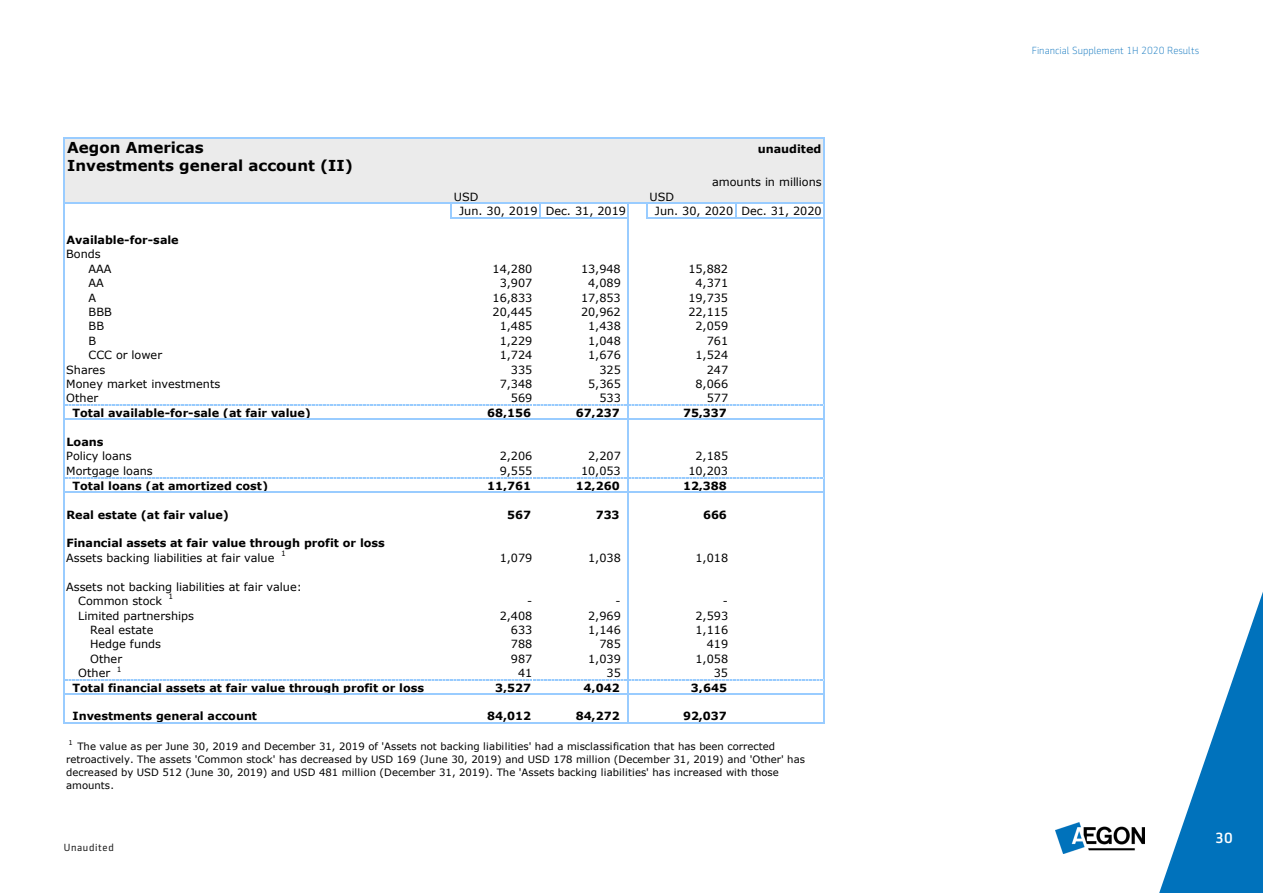
<style>
.page{position:relative;width:1263px;height:893px;background:#fff}
.page>*{position:absolute;margin:0;border:0;box-sizing:border-box;transform-origin:0 0}
.t1{font:700 15px "Verdana";color:#000}
.t2{font:500 15px "Sentico Sans DT";color:#fff}
.t3{font:11.25px/14.4px "Verdana";color:#000}
.t4{font:700 11.25px/14.4px "Verdana";color:#000}
.t5{font:300 10.5px "Sentico Sans DT";color:#2783c5}
.t6{font:10.5px "Sentico Sans DT";letter-spacing:.06em;color:#1d1d1d}
.t7{font:10.05px/13.2px "Verdana";color:#000}
.t8{font:7.5px "Verdana";color:#000}
.t9{font:6.75px "Verdana";color:#000}
.s1{font-weight:700}
.s2{font-weight:400}
</style>
<div class="page">
<svg style="left:1159px;top:592px;width:104px;height:301px"></svg>
<img style="left:1056px;top:822px;width:88px;height:32px">
<div style="left:64px;top:138px;width:760px;height:65px;background:#ebebeb"></div>
<hr style="left:452px;top:217px;width:176px;height:1px;background:#9cf">
<svg style="left:628px;top:204px;width:1px;height:28px"></svg>
<hr style="left:64px;top:404px;width:564px;height:1px;background:#bfbfbf">
<hr style="left:63px;top:138px;width:1px;height:281px;background:#9cf">
<hr style="left:628px;top:232px;width:1px;height:187px;background:#9cf">
<hr style="left:64px;top:477px;width:564px;height:2px;background:#bfbfbf">
<hr style="left:63px;top:420px;width:1px;height:72px;background:#9cf">
<hr style="left:628px;top:420px;width:1px;height:72px;background:#9cf">
<hr style="left:64px;top:679px;width:564px;height:1px;background:#bfbfbf">
<hr style="left:63px;top:493px;width:1px;height:200px;background:#9cf">
<hr style="left:628px;top:493px;width:1px;height:200px;background:#9cf">
<hr style="left:64px;top:722px;width:387px;height:1px;background:#9cf">
<svg style="left:63px;top:695px;width:1px;height:28px"></svg>
<hr style="left:823px;top:139px;width:2px;height:583px;background:#9cf">
<svg style="left:451px;top:204px;width:1px;height:14px"></svg>
<svg style="left:539px;top:204px;width:1px;height:13px"></svg>
<svg style="left:628px;top:695px;width:1px;height:27px"></svg>
<svg style="left:647px;top:204px;width:1px;height:14px"></svg>
<svg style="left:735px;top:204px;width:1px;height:13px"></svg>
<hr style="left:64px;top:138px;width:761px;height:1px;background:#9cf">
<hr style="left:64px;top:203px;width:761px;height:1px;background:#9cf">
<hr style="left:648px;top:217px;width:177px;height:1px;background:#9cf">
<hr style="left:629px;top:404px;width:194px;height:1px;background:#bfbfbf">
<hr style="left:63px;top:419px;width:760px;height:1px;background:#9cf">
<hr style="left:629px;top:477px;width:194px;height:2px;background:#bfbfbf">
<hr style="left:63px;top:492px;width:760px;height:1px;background:#9cf">
<hr style="left:629px;top:679px;width:194px;height:1px;background:#bfbfbf">
<hr style="left:63px;top:693px;width:760px;height:2px;background:#9cf">
<hr style="left:451px;top:722px;width:374px;height:1px;background:#9cf">
<p class="t1" style="left:67px;top:137px;width:138px">Aegon Americas</p>
<p class="t4" style="left:758px;top:141px;width:65px">unaudited</p>
<p class="t1" style="left:67px;top:155px;width:287px">Investments general account (II)</p>
<p class="t3" style="left:712px;top:175px;width:111px">amounts in millions</p>
<p class="t3" style="left:454px;top:189px;width:26px">USD</p>
<p class="t3" style="left:650px;top:189px;width:26px">USD</p>
<p class="t3" style="left:459px;top:204px;width:168px">Jun. 30, 2019 Dec. 31, 2019</p>
<p class="t3" style="left:655px;top:204px;width:168px">Jun. 30, 2020 Dec. 31, 2020</p>
<p class="t4" style="left:66px;top:232px;width:114px">Available-for-sale</p>
<p class="t3" style="left:66px;top:247px;width:36px">Bonds</p>
<p class="t3" style="left:89px;top:261px;width:24px">AAA</p>
<p class="t3" style="left:493px;top:261px;width:41px">14,280</p>
<p class="t3" style="left:581px;top:261px;width:41px">13,948</p>
<p class="t3" style="left:688px;top:261px;width:41px">15,882</p>
<p class="t3" style="left:89px;top:276px;width:17px">AA</p>
<p class="t3" style="left:500px;top:276px;width:34px">3,907</p>
<p class="t3" style="left:588px;top:276px;width:34px">4,089</p>
<p class="t3" style="left:695px;top:276px;width:34px">4,371</p>
<p class="t3" style="left:89px;top:290px;width:9px">A</p>
<p class="t3" style="left:493px;top:290px;width:41px">16,833</p>
<p class="t3" style="left:581px;top:290px;width:41px">17,853</p>
<p class="t3" style="left:688px;top:290px;width:41px">19,735</p>
<p class="t3" style="left:89px;top:304px;width:25px">BBB</p>
<p class="t3" style="left:493px;top:304px;width:41px">20,445</p>
<p class="t3" style="left:581px;top:304px;width:41px">20,962</p>
<p class="t3" style="left:688px;top:304px;width:41px">22,115</p>
<p class="t3" style="left:89px;top:319px;width:17px">BB</p>
<p class="t3" style="left:500px;top:319px;width:34px">1,485</p>
<p class="t3" style="left:588px;top:319px;width:34px">1,438</p>
<p class="t3" style="left:695px;top:319px;width:34px">2,059</p>
<p class="t3" style="left:89px;top:333px;width:9px">B</p>
<p class="t3" style="left:500px;top:333px;width:34px">1,229</p>
<p class="t3" style="left:588px;top:333px;width:34px">1,048</p>
<p class="t3" style="left:707px;top:333px;width:23px">761</p>
<p class="t3" style="left:89px;top:348px;width:75px">CCC or lower</p>
<p class="t3" style="left:500px;top:348px;width:34px">1,724</p>
<p class="t3" style="left:588px;top:348px;width:34px">1,676</p>
<p class="t3" style="left:695px;top:348px;width:34px">1,524</p>
<p class="t3" style="left:66px;top:362px;width:40px">Shares</p>
<p class="t3" style="left:511px;top:362px;width:23px">335</p>
<p class="t3" style="left:599px;top:362px;width:23px">325</p>
<p class="t3" style="left:707px;top:362px;width:23px">247</p>
<p class="t3" style="left:66px;top:377px;width:156px">Money market investments</p>
<p class="t3" style="left:500px;top:377px;width:34px">7,348</p>
<p class="t3" style="left:588px;top:377px;width:34px">5,365</p>
<p class="t3" style="left:695px;top:377px;width:34px">8,066</p>
<p class="t3" style="left:66px;top:391px;width:34px">Other</p>
<p class="t3" style="left:511px;top:391px;width:23px">569</p>
<p class="t3" style="left:599px;top:391px;width:23px">533</p>
<p class="t3" style="left:707px;top:391px;width:23px">577</p>
<p class="t4" style="left:73px;top:405px;width:240px">Total available-for-sale (at fair value)</p>
<p class="t4" style="left:487px;top:405px;width:45px">68,156</p>
<p class="t4" style="left:576px;top:405px;width:45px">67,237</p>
<p class="t4" style="left:683px;top:405px;width:45px">75,337</p>
<p class="t3" style="left:66px;top:434px;width:67px"><span class="s1">Loans<br></span>Policy loans</p>
<p class="t3" style="left:500px;top:449px;width:34px">2,206</p>
<p class="t3" style="left:588px;top:449px;width:34px">2,207</p>
<p class="t3" style="left:695px;top:449px;width:34px">2,185</p>
<p class="t3" style="left:66px;top:464px;width:88px">Mortgage loans</p>
<p class="t3" style="left:500px;top:464px;width:34px">9,555</p>
<p class="t3" style="left:581px;top:464px;width:41px">10,053</p>
<p class="t3" style="left:688px;top:464px;width:41px">10,203</p>
<p class="t4" style="left:73px;top:478px;width:197px">Total loans (at amortized cost)</p>
<p class="t4" style="left:487px;top:478px;width:45px">11,761</p>
<p class="t4" style="left:576px;top:478px;width:45px">12,260</p>
<p class="t4" style="left:683px;top:478px;width:45px">12,388</p>
<p class="t4" style="left:66px;top:507px;width:164px">Real estate (at fair value)</p>
<p class="t4" style="left:507px;top:507px;width:25px">567</p>
<p class="t4" style="left:596px;top:507px;width:25px">733</p>
<p class="t4" style="left:703px;top:507px;width:25px">666</p>
<p class="t4" style="left:66px;top:536px;width:320px">Financial assets at fair value through profit or loss<br><span class="s2">Assets backing liabilities at fair value</span></p>
<p class="t8" style="left:281px;top:548px;width:6px">1</p>
<p class="t3" style="left:500px;top:550px;width:34px">1,079</p>
<p class="t3" style="left:588px;top:550px;width:34px">1,038</p>
<p class="t3" style="left:695px;top:550px;width:34px">1,018</p>
<p class="t3" style="left:78px;top:579px;width:225px;text-indent:-12px">Assets not backing liabilities at fair value:<br>Common stock</p>
<p class="t8" style="left:169px;top:592px;width:6px">1</p>
<p class="t3" style="left:527px;top:594px;width:7px">-</p>
<p class="t3" style="left:616px;top:594px;width:7px">-</p>
<p class="t3" style="left:723px;top:594px;width:7px">-</p>
<p class="t3" style="left:78px;top:608px;width:117px">Limited partnerships</p>
<p class="t3" style="left:500px;top:608px;width:34px">2,408</p>
<p class="t3" style="left:588px;top:608px;width:34px">2,969</p>
<p class="t3" style="left:695px;top:608px;width:34px">2,593</p>
<p class="t3" style="left:90px;top:622px;width:65px">Real estate</p>
<p class="t3" style="left:511px;top:622px;width:23px">633</p>
<p class="t3" style="left:588px;top:622px;width:34px">1,146</p>
<p class="t3" style="left:695px;top:622px;width:34px">1,116</p>
<p class="t3" style="left:90px;top:637px;width:72px">Hedge funds</p>
<p class="t3" style="left:511px;top:637px;width:23px">788</p>
<p class="t3" style="left:599px;top:637px;width:23px">785</p>
<p class="t3" style="left:707px;top:637px;width:23px">419</p>
<p class="t3" style="left:90px;top:651px;width:34px">Other</p>
<p class="t3" style="left:511px;top:651px;width:23px">987</p>
<p class="t3" style="left:588px;top:651px;width:34px">1,039</p>
<p class="t3" style="left:695px;top:651px;width:34px">1,058</p>
<p class="t3" style="left:78px;top:666px;width:34px">Other</p>
<p class="t8" style="left:117px;top:664px;width:6px">1</p>
<p class="t3" style="left:518px;top:666px;width:16px">41</p>
<p class="t3" style="left:606px;top:666px;width:16px">35</p>
<p class="t3" style="left:714px;top:666px;width:16px">35</p>
<p class="t4" style="left:73px;top:680px;width:353px">Total financial assets at fair value through profit or loss</p>
<p class="t4" style="left:495px;top:680px;width:38px">3,527</p>
<p class="t4" style="left:584px;top:680px;width:38px">4,042</p>
<p class="t4" style="left:691px;top:680px;width:38px">3,645</p>
<p class="t4" style="left:73px;top:709px;width:186px">Investments general account</p>
<p class="t4" style="left:487px;top:709px;width:45px">84,012</p>
<p class="t4" style="left:576px;top:709px;width:45px">84,272</p>
<p class="t4" style="left:683px;top:709px;width:45px">92,037</p>
<p class="t9" style="left:68px;top:738px;width:6px">1</p>
<p class="t7" style="left:66px;top:739px;width:740px;text-indent:11px">The value as per June 30, 2019 and December 31, 2019 of 'Assets not backing liabilities' had a misclassification that has been corrected retroactively. The assets 'Common stock' has decreased by USD 169 (June 30, 2019) and USD 178 million (December 31, 2019) and 'Other' has decreased by USD 512 (June 30, 2019) and USD 481 million (December 31, 2019). The 'Assets backing liabilities' has increased with those amounts.</p>
<p class="t6" style="left:64px;top:842px;width:52px">Unaudited</p>
<p class="t5" style="left:1032px;top:45px;width:169px">Financial Supplement 1H 2020 Results</p>
<h1 class="t2" style="left:1215px;top:829px;width:19px">30</h1>
</div>
